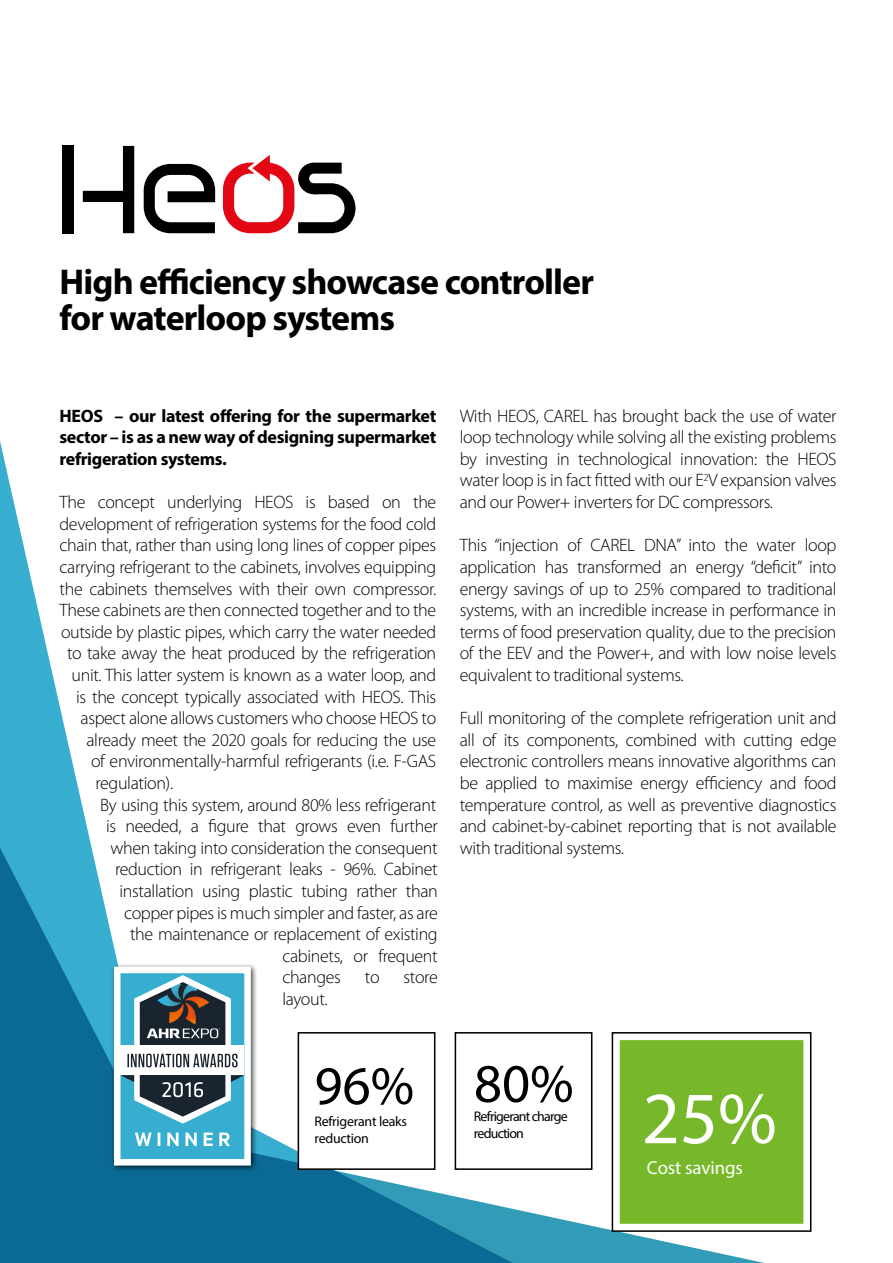
<style>
.page{position:relative;width:893px;height:1263px;background:#fff}
.page>*{position:absolute;margin:0;border:0;box-sizing:border-box;transform-origin:0 0}
.t1{font:74.1px "Myriad Pro";color:#fff}
.t2{font:54.75px "Myriad Pro";color:#000}
.t3{font:700 36px/36px "Myriad Pro";letter-spacing:-.025em;color:#000}
.t4{font:18.75px "Myriad Pro";letter-spacing:-.005em;color:#fff}
.t5{font:300 18px/21.6px "Myriad Pro";letter-spacing:-.02em;color:#000;text-align:justify}
.t6{font:700 18px/21.6px "Myriad Pro";letter-spacing:-.02em;color:#000;text-align:justify}
.t7{font:13.95px/16.8px "Myriad Pro";letter-spacing:-.06em;color:#000}
.t8{font:13.95px/16.8px "Myriad Pro";letter-spacing:-.02em;color:#000}
</style>
<div class="page">
<svg style="left:554px;top:1032px;width:210px;height:231px"></svg>
<svg style="left:0;top:441px;width:554px;height:822px"></svg>
<div style="left:111px;top:963px;width:147px;height:210px;background:#000;opacity:.75"></div>
<svg style="left:114px;top:967px;width:137px;height:198px"></svg>
<svg style="left:144px;top:164px;width:71px;height:69px"></svg>
<svg style="left:83px;top:146px;width:51px;height:87px"></svg>
<div style="left:63px;top:146px;width:11px;height:88px;background:#000"></div>
<svg style="left:223px;top:155px;width:133px;height:78px"></svg>
<div style="left:612px;top:1033px;width:199px;height:198px;background:#fff"></div>
<div style="left:612px;top:1032px;width:199px;height:200px;border:2px solid #000"></div>
<div style="left:619px;top:1039px;width:185px;height:186px;background:#76b82a"></div>
<div style="left:617px;top:1038px;width:189px;height:188px;border:2px solid #fff"></div>
<div style="left:298px;top:1033px;width:137px;height:136px;background:#fff"></div>
<div style="left:298px;top:1032px;width:137px;height:138px;border:2px solid #000"></div>
<div style="left:455px;top:1033px;width:137px;height:136px;background:#fff"></div>
<div style="left:455px;top:1032px;width:137px;height:138px;border:2px solid #000"></div>
<h3 class="t3" style="left:60px;top:263px;width:536px">High efficiency showcase controller for waterloop systems</h3>
<p class="t6" style="left:60px;top:404px;width:378px">HEOS – our latest offering for the supermarket sector – is as a new way of designing supermarket refrigeration systems.</p>
<p class="t5" style="left:60px;top:491px;width:378px">The concept underlying HEOS is based on the</p>
<p class="t5" style="left:60px;top:513px;width:378px">development of refrigeration systems for the food cold</p>
<p class="t5" style="left:60px;top:534px;width:378px">chain that, rather than using long lines of copper pipes</p>
<p class="t5" style="left:60px;top:556px;width:378px">carrying refrigerant to the cabinets, involves equipping</p>
<p class="t5" style="left:60px;top:577px;width:378px">the cabinets themselves with their own compressor.</p>
<p class="t5" style="left:60px;top:599px;width:378px">These cabinets are then connected together and to the</p>
<p class="t5" style="left:61px;top:621px;width:377px">outside by plastic pipes, which carry the water needed</p>
<p class="t5" style="left:67px;top:642px;width:371px">to take away the heat produced by the refrigeration</p>
<p class="t5" style="left:72px;top:664px;width:366px">unit. This latter system is known as a water loop, and</p>
<p class="t5" style="left:76px;top:685px;width:362px">is the concept typically associated with HEOS. This</p>
<p class="t5" style="left:81px;top:707px;width:357px">aspect alone allows customers who choose HEOS to</p>
<p class="t5" style="left:87px;top:729px;width:351px">already meet the 2020 goals for reducing the use</p>
<p class="t5" style="left:91px;top:750px;width:347px">of environmentally-harmful refrigerants (i.e. F-GAS</p>
<p class="t5" style="left:96px;top:772px;width:79px">regulation).</p>
<p class="t5" style="left:100px;top:793px;width:338px">By using this system, around 80% less refrigerant</p>
<p class="t5" style="left:106px;top:815px;width:333px">is needed, a figure that grows even further</p>
<p class="t5" style="left:111px;top:837px;width:329px">when taking into consideration the consequent</p>
<p class="t5" style="left:115px;top:858px;width:324px">reduction in refrigerant leaks - 96%. Cabinet</p>
<p class="t5" style="left:120px;top:880px;width:320px">installation using plastic tubing rather than</p>
<p class="t5" style="left:124px;top:901px;width:315px">copper pipes is much simpler and faster, as are</p>
<p class="t5" style="left:130px;top:923px;width:309px">the maintenance or replacement of existing</p>
<p class="t5" style="left:282px;top:945px;width:157px">cabinets, or frequent</p>
<p class="t5" style="left:282px;top:966px;width:60px">changes</p>
<p class="t5" style="left:365px;top:966px;width:16px">to</p>
<p class="t5" style="left:404px;top:966px;width:36px">store</p>
<p class="t5" style="left:282px;top:988px;width:47px">layout.</p>
<p class="t5" style="left:460px;top:405px;width:378px">With HEOS, CAREL has brought back the use of water loop technology while solving all the existing problems by investing in technological innovation: the HEOS water loop is in fact fitted with our E<sup>2</sup>V expansion valves and our Power+ inverters for DC compressors.</p>
<p class="t5" style="left:460px;top:534px;width:378px">This “injection of CAREL DNA” into the water loop application has transformed an energy “deficit” into energy savings of up to 25% compared to traditional systems, with an incredible increase in performance in terms of food preservation quality, due to the precision of the EEV and the Power+, and with low noise levels equivalent to traditional systems.</p>
<p class="t5" style="left:460px;top:707px;width:378px">Full monitoring of the complete refrigeration unit and all of its components, combined with cutting edge electronic controllers means innovative algorithms can be applied to maximise energy efficiency and food temperature control, as well as preventive diagnostics and cabinet-by-cabinet reporting that is not available with traditional systems.</p>
<h2 class="t2" style="left:314px;top:1052px;width:101px">96%</h2>
<p class="t8" style="left:314px;top:1113px;width:94px">Refrigerant leaks reduction</p>
<h2 class="t2" style="left:474px;top:1050px;width:101px">80%</h2>
<p class="t7" style="left:474px;top:1108px;width:95px">Refrigerant charge reduction</p>
<h1 class="t1" style="left:642px;top:1073px;width:136px">25%</h1>
<p class="t4" style="left:647px;top:1156px;width:98px">Cost savings</p>
</div>
